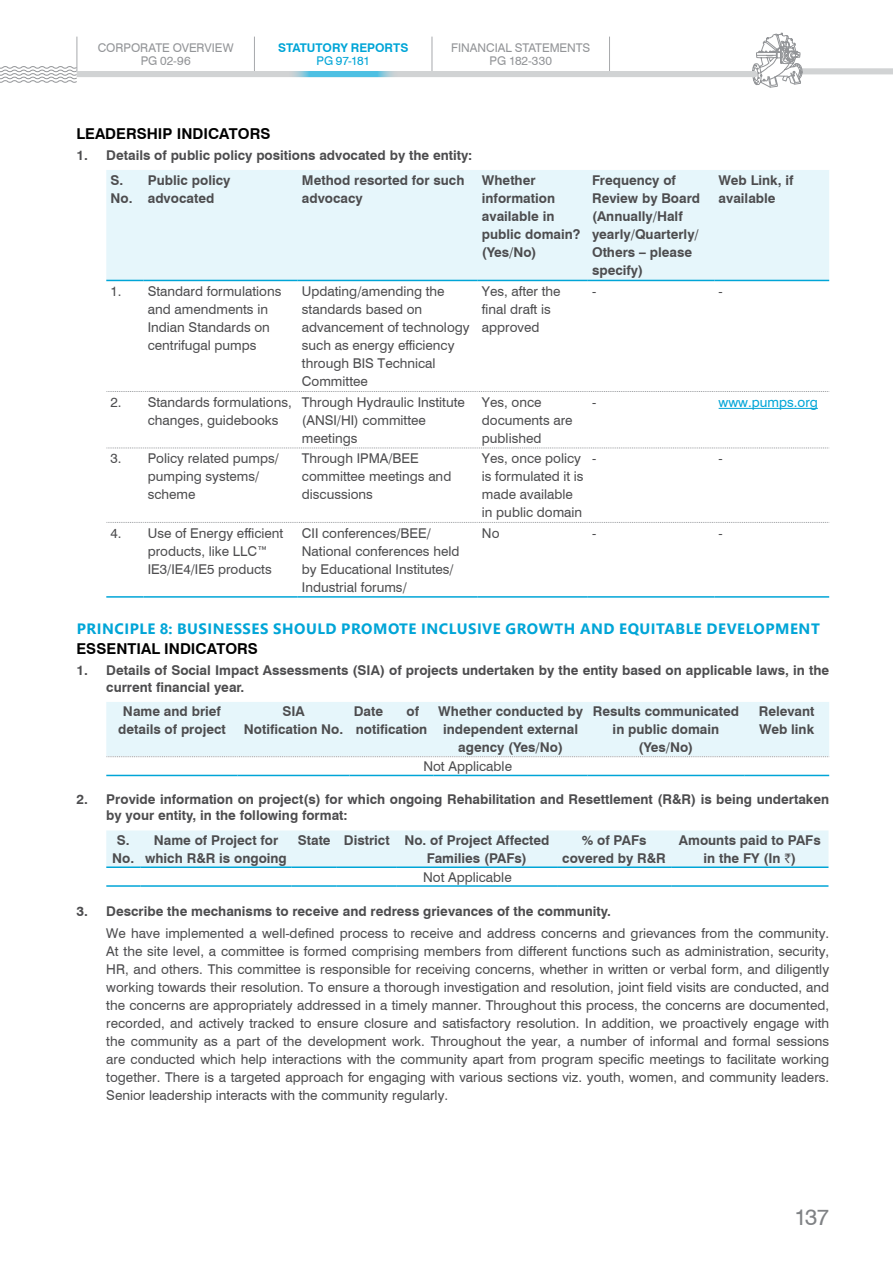
<style>
.page{position:relative;width:893px;height:1263px;background:#fff}
.page>*{position:absolute;margin:0;border:0;box-sizing:border-box;transform-origin:0 0}
.t1{font:22.5px "Swiss 721 BT";color:#808285}
.t2{font:700 15px "Segoe UI";letter-spacing:.035em;color:#00a5d7}
.t3{font:700 15px "Swiss 721 BT";color:#000}
.t4{font:13.5px/18px "Swiss 721 BT";color:#4d4d4f}
.t5{font:700 13.5px/18px "Swiss 721 BT";color:#4d4d4f}
.t6{font:13.5px "Swiss 721 BT";color:#00a5d7}
.t7{font:12px/13.5px "Swiss 721 BT";letter-spacing:-.005em;color:#939598;text-align:center}
.t8{font:700 12px "Swiss 721 BT";color:#00a5d7}
.t9{font:12px "Swiss 721 BT";letter-spacing:-.02em;color:#00a5d7}
.s1{font-family:"Rupee";font-weight:400}
</style>
<div class="page">
<svg style="left:0;top:33px;width:893px;height:55px"></svg>
<svg style="left:288px;top:71px;width:110px;height:6px"></svg>
<div style="left:106px;top:170px;width:723px;height:110px;background:#e6f6fb"></div>
<svg style="left:106px;top:391px;width:724px;height:1px"></svg>
<svg style="left:106px;top:448px;width:723px;height:1px"></svg>
<hr style="left:106px;top:280px;width:38px;height:1px;background:#00a5d7">
<hr style="left:144px;top:280px;width:154px;height:1px;background:#00a5d7">
<hr style="left:298px;top:280px;width:180px;height:1px;background:#00a5d7">
<hr style="left:478px;top:280px;width:110px;height:1px;background:#00a5d7">
<hr style="left:588px;top:280px;width:126px;height:1px;background:#00a5d7">
<hr style="left:714px;top:280px;width:115px;height:1px;background:#00a5d7">
<svg style="left:106px;top:522px;width:724px;height:1px"></svg>
<hr style="left:106px;top:596px;width:38px;height:2px;background:#00a5d7">
<hr style="left:144px;top:596px;width:154px;height:2px;background:#00a5d7">
<hr style="left:298px;top:596px;width:180px;height:2px;background:#00a5d7">
<hr style="left:478px;top:596px;width:110px;height:2px;background:#00a5d7">
<hr style="left:588px;top:596px;width:126px;height:2px;background:#00a5d7">
<hr style="left:714px;top:596px;width:115px;height:2px;background:#00a5d7">
<hr style="left:719px;top:408px;width:99px;height:1px;background:#00a5d7">
<div style="left:106px;top:702px;width:724px;height:55px;background:#e6f6fb"></div>
<hr style="left:106px;top:775px;width:132px;height:1px;background:#00a5d7">
<hr style="left:238px;top:775px;width:112px;height:1px;background:#00a5d7">
<hr style="left:350px;top:775px;width:84px;height:1px;background:#00a5d7">
<hr style="left:434px;top:775px;width:154px;height:1px;background:#00a5d7">
<hr style="left:588px;top:775px;width:156px;height:1px;background:#00a5d7">
<hr style="left:744px;top:775px;width:85px;height:1px;background:#00a5d7">
<div style="left:106px;top:830px;width:722px;height:36px;background:#e6f6fb"></div>
<hr style="left:106px;top:885px;width:34px;height:2px;background:#00a5d7">
<hr style="left:140px;top:885px;width:152px;height:2px;background:#00a5d7">
<hr style="left:292px;top:885px;width:45px;height:2px;background:#00a5d7">
<hr style="left:337px;top:885px;width:60px;height:2px;background:#00a5d7">
<hr style="left:397px;top:885px;width:160px;height:2px;background:#00a5d7">
<hr style="left:557px;top:885px;width:114px;height:2px;background:#00a5d7">
<hr style="left:671px;top:885px;width:157px;height:2px;background:#00a5d7">
<hr style="left:106px;top:866px;width:34px;height:2px;background:#00a5d7">
<hr style="left:140px;top:866px;width:152px;height:2px;background:#00a5d7">
<hr style="left:292px;top:866px;width:45px;height:2px;background:#00a5d7">
<hr style="left:337px;top:866px;width:60px;height:2px;background:#00a5d7">
<hr style="left:397px;top:866px;width:160px;height:2px;background:#00a5d7">
<hr style="left:557px;top:866px;width:114px;height:2px;background:#00a5d7">
<hr style="left:671px;top:866px;width:157px;height:2px;background:#00a5d7">
<p class="t7" style="left:98px;top:41px;width:137px">CORPORATE OVERVIEW<br>PG 02-96</p>
<p class="t8" style="left:278px;top:40px;width:132px">STATUTORY REPORTS</p>
<p class="t9" style="left:316px;top:54px;width:55px">PG 97-181</p>
<p class="t7" style="left:451px;top:41px;width:141px">FINANCIAL STATEMENTS<br>PG 182-330</p>
<p class="t3" style="left:77px;top:125px;width:195px">LEADERSHIP INDICATORS</p>
<p class="t5" style="left:111px;top:142px;width:363px;line-height:25.7px;text-indent:-34px">1. Details of public policy positions advocated by the entity:<br>S.</p>
<p class="t5" style="left:111px;top:189px;width:24px">No.</p>
<p class="t5" style="left:148px;top:171px;width:84px">Public policy advocated</p>
<p class="t5" style="left:302px;top:171px;width:164px">Method resorted for such advocacy</p>
<p class="t5" style="left:482px;top:171px;width:100px">Whether information available in public domain? (Yes/No)</p>
<p class="t5" style="left:592px;top:171px;width:110px">Frequency of<br>Review by Board (Annually/Half yearly/Quarterly/<br>Others – please specify)</p>
<p class="t5" style="left:719px;top:171px;width:76px">Web Link, if available</p>
<p class="t4" style="left:148px;top:282px;width:135px;text-indent:-37px">1. Standard formulations and amendments in<br>Indian Standards on centrifugal pumps</p>
<p class="t4" style="left:302px;top:282px;width:169px">Updating/amending the standards based on advancement of technology such as energy efficiency through BIS Technical<br>Committee</p>
<p class="t4" style="left:482px;top:282px;width:80px">Yes, after the final draft is approved</p>
<p class="t4" style="left:592px;top:282px;width:6px">-</p>
<p class="t4" style="left:719px;top:282px;width:6px">-</p>
<p class="t4" style="left:148px;top:393px;width:146px;text-indent:-37px">2. Standards formulations, changes, guidebooks</p>
<p class="t4" style="left:302px;top:393px;width:165px">Through Hydraulic Institute (ANSI/HI) committee meetings</p>
<p class="t4" style="left:482px;top:393px;width:92px">Yes, once documents are published</p>
<p class="t4" style="left:592px;top:393px;width:6px">-</p>
<p class="t6" style="left:719px;top:394px;width:101px">www.pumps.org</p>
<p class="t4" style="left:148px;top:449px;width:133px;text-indent:-37px">3. Policy related pumps/ pumping systems/ scheme</p>
<p class="t4" style="left:302px;top:449px;width:151px">Through IPMA/BEE committee meetings and discussions</p>
<p class="t4" style="left:482px;top:449px;width:103px">Yes, once policy is formulated it is made available in public domain</p>
<p class="t4" style="left:592px;top:449px;width:6px">-</p>
<p class="t4" style="left:719px;top:449px;width:6px">-</p>
<p class="t4" style="left:148px;top:524px;width:137px;text-indent:-37px">4. Use of Energy efficient products, like LLC™<br>IE3/IE4/IE5 products</p>
<p class="t4" style="left:302px;top:524px;width:159px">CII conferences/BEE/<br>National conferences held by Educational Institutes/<br>Industrial forums/</p>
<p class="t4" style="left:482px;top:524px;width:19px">No</p>
<p class="t4" style="left:592px;top:524px;width:6px">-</p>
<p class="t4" style="left:719px;top:524px;width:6px">-</p>
<p class="t2" style="left:77px;top:614px;width:744px">PRINCIPLE 8: BUSINESSES SHOULD PROMOTE INCLUSIVE GROWTH AND EQUITABLE DEVELOPMENT</p>
<p class="t3" style="left:77px;top:640px;width:183px">ESSENTIAL INDICATORS</p>
<p class="t5" style="left:106px;top:662px;width:724px;line-height:16.5px;text-indent:-30px">1. Details of Social Impact Assessments (SIA) of projects undertaken by the entity based on applicable laws, in the current financial year.</p>
<p class="t5" style="left:118px;top:702px;width:109px;text-align:center">Name and brief details of project</p>
<p class="t5" style="left:244px;top:702px;width:101px;text-align:center">SIA<br>Notification No.</p>
<p class="t5" style="left:354px;top:702px;width:31px">Date</p>
<p class="t5" style="left:356px;top:702px;width:73px;text-indent:51px">of notification</p>
<p class="t5" style="left:438px;top:702px;width:146px;text-align:center">Whether conducted by independent external agency (Yes/No)</p>
<p class="t5" style="left:593px;top:702px;width:148px;text-align:center">Results communicated in public domain (Yes/No)</p>
<p class="t5" style="left:759px;top:702px;width:57px">Relevant<br>Web link</p>
<p class="t4" style="left:423px;top:757px;width:90px">Not Applicable</p>
<p class="t5" style="left:106px;top:790px;width:724px;line-height:16.5px;text-indent:-30px">2. Provide information on project(s) for which ongoing Rehabilitation and Resettlement (R&amp;R) is being undertaken by your entity, in the following format:</p>
<p class="t5" style="left:112px;top:831px;width:24px;text-align:center">S.<br>No.</p>
<p class="t5" style="left:145px;top:831px;width:143px;text-align:center">Name of Project for which R&amp;R is ongoing</p>
<p class="t5" style="left:427px;top:831px;width:124px;text-indent:-129px">State District No. of Project Affected<br>Families (PAFs)</p>
<p class="t5" style="left:562px;top:831px;width:105px;text-align:center">% of PAFs covered by R&amp;R</p>
<p class="t5" style="left:679px;top:831px;width:143px;text-align:center">Amounts paid to PAFs in the FY (In <span class="s1">`</span>)</p>
<p class="t4" style="left:423px;top:868px;width:90px">Not Applicable</p>
<p class="t5" style="left:77px;top:902px;width:536px">3. Describe the mechanisms to receive and redress grievances of the community.</p>
<p class="t4" style="left:106px;top:924px;width:724px;text-align:justify">We have implemented a well-defined process to receive and address concerns and grievances from the community.<br>At the site level, a committee is formed comprising members from different functions such as administration, security, HR, and others. This committee is responsible for receiving concerns, whether in written or verbal form, and diligently working towards their resolution. To ensure a thorough investigation and resolution, joint field visits are conducted, and the concerns are appropriately addressed in a timely manner. Throughout this process, the concerns are documented, recorded, and actively tracked to ensure closure and satisfactory resolution. In addition, we proactively engage with the community as a part of the development work. Throughout the year, a number of informal and formal sessions are conducted which help interactions with the community apart from program specific meetings to facilitate working together. There is a targeted approach for engaging with various sections viz. youth, women, and community leaders.<br>Senior leadership interacts with the community regularly.</p>
<h1 class="t1" style="left:795px;top:1203px;width:36px">137</h1>
</div>
